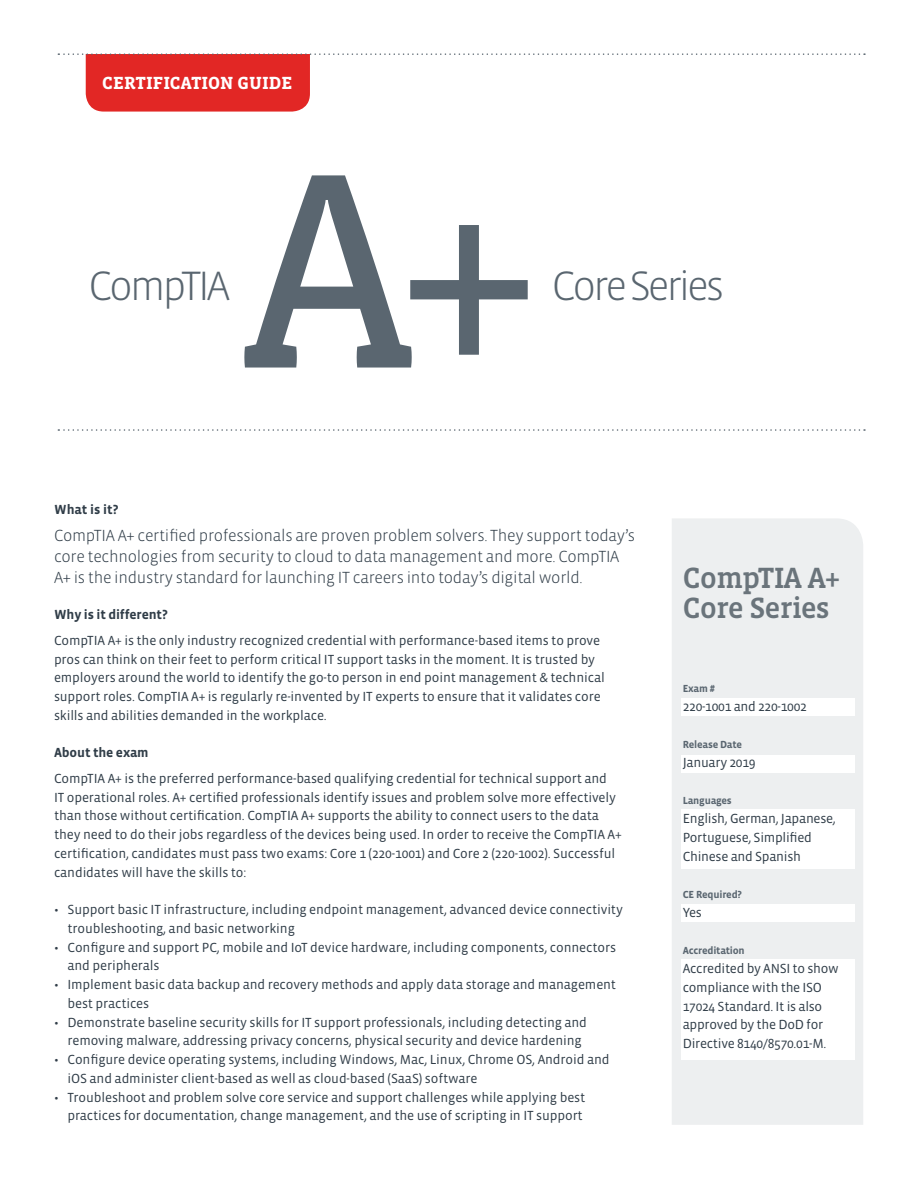
<style>
.page{position:relative;width:918px;height:1188px;background:#fff}
.page>*{position:absolute;margin:0;border:0;box-sizing:border-box;transform-origin:0 0}
.t1{font:285px "Vista Slab OT";color:#5a6670}
.t2{font:300 42px "Vista Sans OT";letter-spacing:-.075em;color:#5a6670}
.t3{font:500 30px/30px "Vista Slab OT";letter-spacing:-.025em;color:#6a747b}
.t4{font:700 18px "Vista Slab OT";color:#fff}
.t5{font:300 16.5px/21px "Vista Sans OT";letter-spacing:-.02em;color:#303d48}
.t6{font:13.5px/18.8px "Vista Sans OT";letter-spacing:-.01em;color:#303d48}
.t7{font:700 13.5px "Vista Sans OT";letter-spacing:-.01em;color:#303d48}
.t8{font:700 10.5px "Vista Sans OT";letter-spacing:-.02em;color:#5a6670}
</style>
<div class="page">
<svg style="left:58px;top:53px;width:807px;height:59px"></svg>
<svg style="left:58px;top:429px;width:807px;height:2px"></svg>
<div style="left:672px;top:518px;width:191px;height:607px;background:#edeff0"></div>
<div style="left:681px;top:698px;width:173px;height:18px;background:#fff"></div>
<div style="left:681px;top:755px;width:173px;height:18px;background:#fff"></div>
<div style="left:681px;top:810px;width:173px;height:59px;background:#fff"></div>
<div style="left:681px;top:904px;width:173px;height:18px;background:#fff"></div>
<div style="left:681px;top:959px;width:173px;height:100px;background:#fff"></div>
<h3 class="t4" style="left:102px;top:74px;width:192px">CERTIFICATION GUIDE</h3>
<h1 class="t1" style="left:244px;top:125px;width:297px">A+</h1>
<h2 class="t2" style="left:89px;top:264px;width:143px">CompTIA</h2>
<h2 class="t2" style="left:552px;top:264px;width:174px">Core Series</h2>
<p class="t7" style="left:54px;top:502px;width:66px">What is it?</p>
<p class="t5" style="left:54px;top:526px;width:583px">CompTIA A+ certified professionals are proven problem solvers. They support today’s core technologies from security to cloud to data management and more. CompTIA<br>A+ is the industry standard for launching IT careers into today’s digital world.</p>
<p class="t7" style="left:54px;top:608px;width:115px">Why is it different?</p>
<p class="t6" style="left:54px;top:631px;width:552px">CompTIA A+ is the only industry recognized credential with performance-based items to prove pros can think on their feet to perform critical IT support tasks in the moment. It is trusted by employers around the world to identify the go-to person in end point management &amp; technical support roles. CompTIA A+ is regularly re-invented by IT experts to ensure that it validates core skills and abilities demanded in the workplace.</p>
<p class="t7" style="left:54px;top:746px;width:96px">About the exam</p>
<p class="t6" style="left:54px;top:769px;width:569px">CompTIA A+ is the preferred performance-based qualifying credential for technical support and<br>IT operational roles. A+ certified professionals identify issues and problem solve more effectively than those without certification. CompTIA A+ supports the ability to connect users to the data they need to do their jobs regardless of the devices being used. In order to receive the CompTIA A+ certification, candidates must pass two exams: Core 1 (220-1001) and Core 2 (220-1002). Successful candidates will have the skills to:</p>
<p class="t6" style="left:68px;top:900px;width:557px;text-indent:-14px">• Support basic IT infrastructure, including endpoint management, advanced device connectivity troubleshooting, and basic networking</p>
<p class="t6" style="left:68px;top:938px;width:550px;text-indent:-14px">• Configure and support PC, mobile and IoT device hardware, including components, connectors and peripherals</p>
<p class="t6" style="left:68px;top:975px;width:550px;text-indent:-14px">• Implement basic data backup and recovery methods and apply data storage and management best practices</p>
<p class="t6" style="left:68px;top:1013px;width:521px;text-indent:-14px">• Demonstrate baseline security skills for IT support professionals, including detecting and removing malware, addressing privacy concerns, physical security and device hardening</p>
<p class="t6" style="left:68px;top:1050px;width:544px;text-indent:-14px">• Configure device operating systems, including Windows, Mac, Linux, Chrome OS, Android and iOS and administer client-based as well as cloud-based (SaaS) software</p>
<p class="t6" style="left:54px;top:1088px;width:533px;text-align:right">• Troubleshoot and problem solve core service and support challenges while applying best practices for documentation, change management, and the use of scripting in IT support</p>
<h3 class="t3" style="left:683px;top:564px;width:159px">CompTIA A+<br>Core Series</h3>
<p class="t8" style="left:683px;top:683px;width:34px">Exam #</p>
<p class="t6" style="left:683px;top:697px;width:126px">220-1001 and 220-1002</p>
<p class="t8" style="left:683px;top:739px;width:61px">Release Date</p>
<p class="t6" style="left:683px;top:753px;width:74px">January 2019</p>
<p class="t8" style="left:683px;top:795px;width:51px">Languages</p>
<p class="t6" style="left:683px;top:809px;width:155px">English, German, Japanese,<br>Portuguese, Simplified<br>Chinese and Spanish</p>
<p class="t8" style="left:683px;top:889px;width:61px">CE Required?</p>
<p class="t6" style="left:683px;top:903px;width:21px">Yes</p>
<p class="t8" style="left:683px;top:945px;width:64px">Accreditation</p>
<p class="t6" style="left:683px;top:959px;width:158px">Accredited by ANSI to show compliance with the ISO<br>17024 Standard. It is also approved by the DoD for<br>Directive 8140/8570.01-M.</p>
</div>
